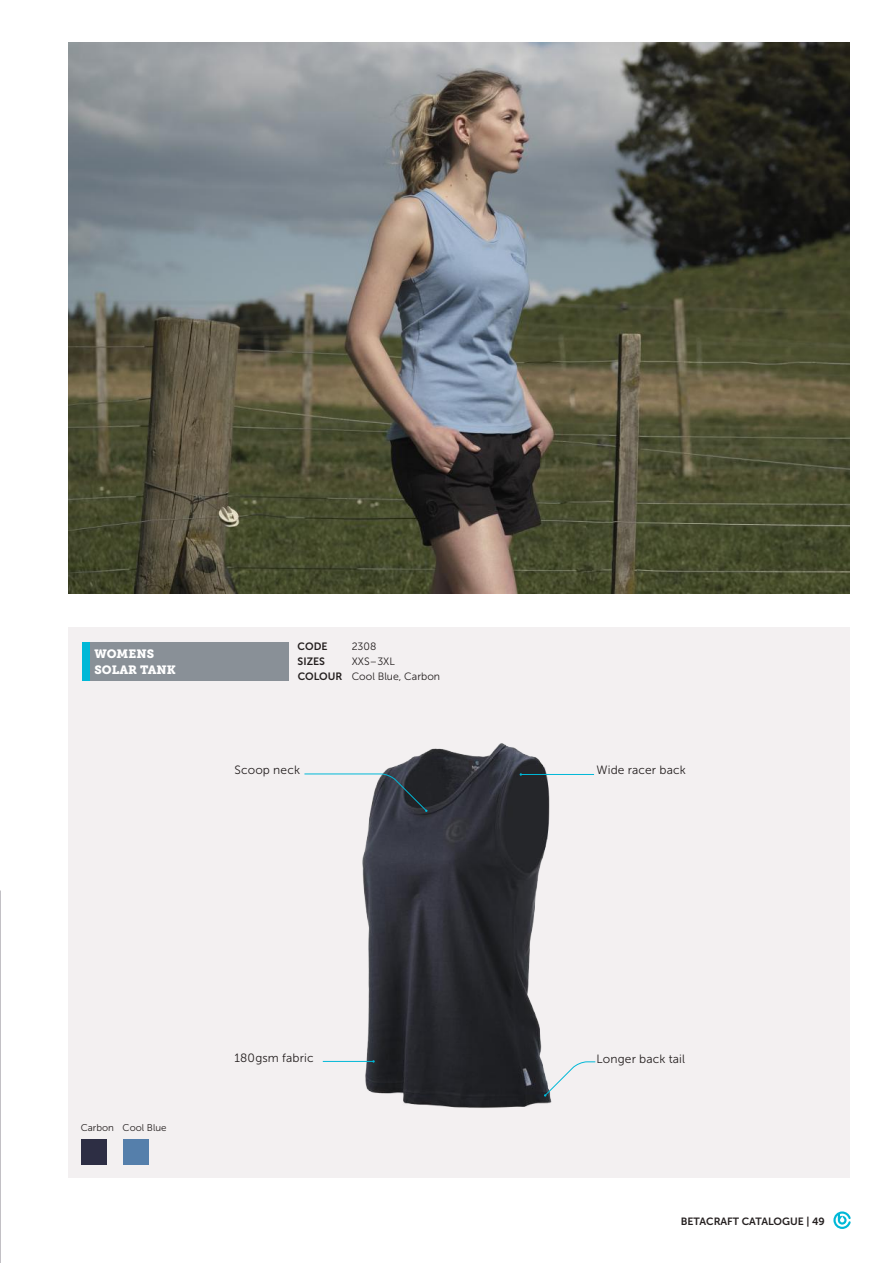
<style>
.page{position:relative;width:893px;height:1263px;background:#fff}
.page>*{position:absolute;margin:0;border:0;box-sizing:border-box;transform-origin:0 0}
.t1{font:12px "Museo Sans 300";letter-spacing:.015em;color:#241f1f}
.t2{font:12px/16.2px "Museo Slab 900";color:#fff}
.t3{font:10.65px/15.1px "Museo Sans 300";color:#241f1f}
.t4{font:10.65px "Museo Sans 700";color:#241f1f}
.t5{font:10.5px "Museo Sans 700";color:#241f1f}
.t6{font:9.75px "Museo Sans 300";color:#241f1f}
.s1{font-size:10.5px}
.s2{font-family:"Museo Sans 700"}
</style>
<div class="page">
<div style="left:68px;top:627px;width:782px;height:551px;background:#f3f0f1"></div>
<img style="left:68px;top:42px;width:782px;height:551px">
<div style="left:82px;top:642px;width:9px;height:38px;background:#00b8d7"></div>
<div style="left:90px;top:642px;width:199px;height:38px;background:#899097"></div>
<img style="left:329px;top:743px;width:266px;height:365px">
<hr style="left:521px;top:774px;width:73px;height:1px;background:#00b8d7">
<hr style="left:323px;top:1061px;width:51px;height:1px;background:#00b8d7">
<svg style="left:304px;top:773px;width:123px;height:39px"></svg>
<svg style="left:544px;top:1061px;width:52px;height:35px"></svg>
<div style="left:124px;top:1139px;width:25px;height:26px;background:#557fab"></div>
<div style="left:81px;top:1139px;width:25px;height:25px;background:#2d2e44"></div>
<svg style="left:833px;top:1211px;width:18px;height:18px"></svg>
<p class="t2" style="left:95px;top:645px;width:83px">WOMENS<br>SOLAR TANK</p>
<p class="t4" style="left:298px;top:640px;width:31px">CODE</p>
<p class="t3" style="left:352px;top:639px;width:26px">2308</p>
<p class="t4" style="left:298px;top:655px;width:29px">SIZES</p>
<p class="t3" style="left:298px;top:654px;width:144px;text-indent:54px">XXS <span class="s1">–</span> 3XL<br><span class="s2">COLOUR</span> Cool Blue, Carbon</p>
<p class="t1" style="left:234px;top:764px;width:67px">Scoop neck</p>
<p class="t1" style="left:596px;top:764px;width:91px">Wide racer back</p>
<p class="t6" style="left:81px;top:1122px;width:87px">Carbon Cool Blue</p>
<p class="t1" style="left:234px;top:1051px;width:81px">180gsm fabric</p>
<p class="t1" style="left:596px;top:1052px;width:90px">Longer back tail</p>
<p class="t5" style="left:681px;top:1216px;width:146px">BETACRAFT CATALOGUE | 49</p>
</div>
